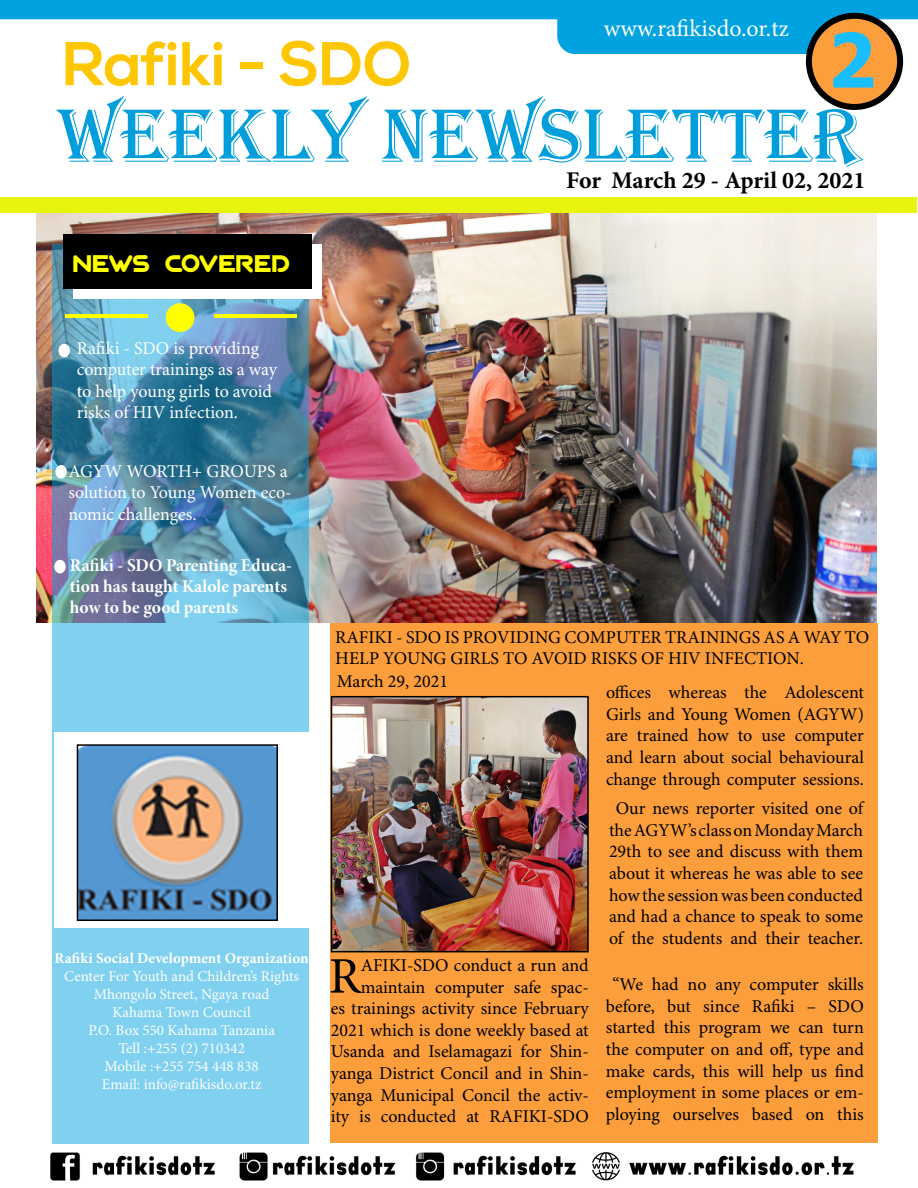
<style>
.page{position:relative;width:918px;height:1188px;background:#fff}
.page>*{position:absolute;margin:0;border:0;box-sizing:border-box;transform-origin:0 0}
.t1{font:78px "Algerian";color:#009fdc}
.t2{font:700 75px "Tahoma";color:#18beff}
.t3{font:700 61.5px "Nexa";color:#ffc604}
.t4{font:51.3px "Minion Pro";color:#000}
.t5{font:700 24px "Minion Pro";color:#000}
.t6{font:24px "Minion Pro";color:#fff}
.t7{font:21px "AGALEGA";letter-spacing:.055em;color:#ff0}
.t8{font:18px/21.6px "Minion Pro";color:#000;text-align:center}
.t9{font:18px/21.6px "Minion Pro";letter-spacing:-.005em;color:#fff}
.t10{font:18px/21px "Minion Pro Bold Subh";letter-spacing:-.005em;color:#fff}
.t11{font:15px "Minion Pro";color:#fff}
.t12{font:700 15px "Minion Pro";color:#fff}
</style>
<div class="page">
<div style="left:331px;top:623px;width:547px;height:520px;background:#fb9e3b"></div>
<img style="left:0;top:0;width:918px;height:54px">
<div style="left:0;top:198px;width:917px;height:15px;background:#e6f40e"></div>
<img style="left:37px;top:214px;width:839px;height:409px">
<img style="left:334px;top:699px;width:252px;height:250px">
<div style="left:331px;top:696px;width:258px;height:256px;border:2px solid #000"></div>
<img style="left:50px;top:1143px;width:804px;height:38px">
<svg style="left:52px;top:244px;width:257px;height:899px;background:#6bafce"></svg>
<div style="left:74px;top:244px;width:248px;height:55px;background:#fff"></div>
<div style="left:63px;top:234px;width:249px;height:54px;background:#000"></div>
<div style="left:58px;top:344px;width:12px;height:13px;background:#fff;border-radius:50%"></div>
<div style="left:55px;top:465px;width:12px;height:14px;background:#fff;border-radius:50%"></div>
<div style="left:54px;top:560px;width:12px;height:13px;background:#fff;border-radius:50%"></div>
<hr style="left:65px;top:314px;width:83px;height:4px;background:#ff0">
<hr style="left:214px;top:314px;width:83px;height:3px;background:#ff0">
<div style="left:166px;top:303px;width:29px;height:29px;background:#ff0;border-radius:50%"></div>
<div style="left:54px;top:733px;width:255px;height:195px;background:#fff"></div>
<img style="left:80px;top:747px;width:195px;height:171px">
<div style="left:77px;top:744px;width:201px;height:177px;border:2px solid #000"></div>
<div style="left:809px;top:16px;width:91px;height:91px;background:#fb9e3b;border-radius:50%"></div>
<div style="left:806px;top:13px;width:97px;height:97px;border:6px solid #000;border-radius:50%"></div>
<p class="t3" style="left:63px;top:28px;width:351px">Rafiki - SDO</p>
<p class="t6" style="left:604px;top:14px;width:187px">www.rafikisdo.or.tz</p>
<p class="t2" style="left:828px;top:8px;width:49px">2</p>
<p class="t1" style="left:58px;top:92px;width:805px">WEEKLY NEWSLETTER</p>
<p class="t7" style="left:73px;top:249px;width:218px">NEWS COVERED</p>
<p class="t5" style="left:566px;top:163px;width:301px">For March 29 - April 02, 2021</p>
<p class="t9" style="left:77px;top:338px;width:202px">Rafiki - SDO is providing computer trainings as a way to help young girls to avoid risks of HIV infection.</p>
<p class="t9" style="left:68px;top:461px;width:225px">AGYW WORTH+ GROUPS a solution to Young Women eco&shy;nomic challenges.</p>
<p class="t10" style="left:70px;top:556px;width:224px">Rafiki - SDO Parenting Educa&shy;tion has taught Kalole parents how to be good parents</p>
<p class="t12" style="left:55px;top:948px;width:256px">Rafiki Social Development Organization</p>
<p class="t11" style="left:64px;top:968px;width:237px">Center For Youth and Children’s Rights</p>
<p class="t11" style="left:94px;top:986px;width:177px">Mhongolo Street, Ngaya road</p>
<p class="t11" style="left:112px;top:1004px;width:140px">Kahama Town Council</p>
<p class="t11" style="left:88px;top:1022px;width:188px">P.O. Box 550 Kahama Tanzania</p>
<p class="t11" style="left:118px;top:1040px;width:128px">Tell :+255 (2) 710342</p>
<p class="t11" style="left:104px;top:1058px;width:156px">Mobile :+255 754 448 838</p>
<p class="t11" style="left:102px;top:1076px;width:161px">Email: info@rafikisdo.or.tz</p>
<p class="t8" style="left:335px;top:627px;width:535px;text-align:left">RAFIKI - SDO IS PROVIDING COMPUTER TRAININGS AS A WAY TO<br>HELP YOUNG GIRLS TO AVOID RISKS OF HIV INFECTION.</p>
<p class="t8" style="left:337px;top:671px;width:113px">March 29, 2021</p>
<p class="t8" style="left:331px;top:955px;width:260px;text-align:right">AFIKI-SDO conduct a run and maintain computer safe spac-<br>es trainings activity since February<br>2021 which is done weekly based at<br>Usanda and Iselamagazi for Shin&shy;yanga District Concil and in Shin&shy;yanga Municipal Concil the activ&shy;ity is conducted at RAFIKI-SDO</p>
<p class="t4" style="left:329px;top:946px;width:33px">R</p>
<p class="t8" style="left:606px;top:682px;width:260px;text-align:justify">offices whereas the Adolescent Girls and Young Women (AGYW) are trained how to use computer and learn about social behavioural change through computer sessions.</p>
<p class="t8" style="left:609px;top:798px;width:256px">Our news reporter visited one of the AGYW’s class on Monday March<br>29th to see and discuss with them about it whereas he was able to see how the session was been conducted and had a chance to speak to some of the students and their teacher.</p>
<p class="t8" style="left:606px;top:974px;width:260px">“We had no any computer skills before, but since Rafiki – SDO started this program we can turn the computer on and off, type and make cards, this will help us find employment in some places or em&shy;ploying ourselves based on this</p>
</div>
